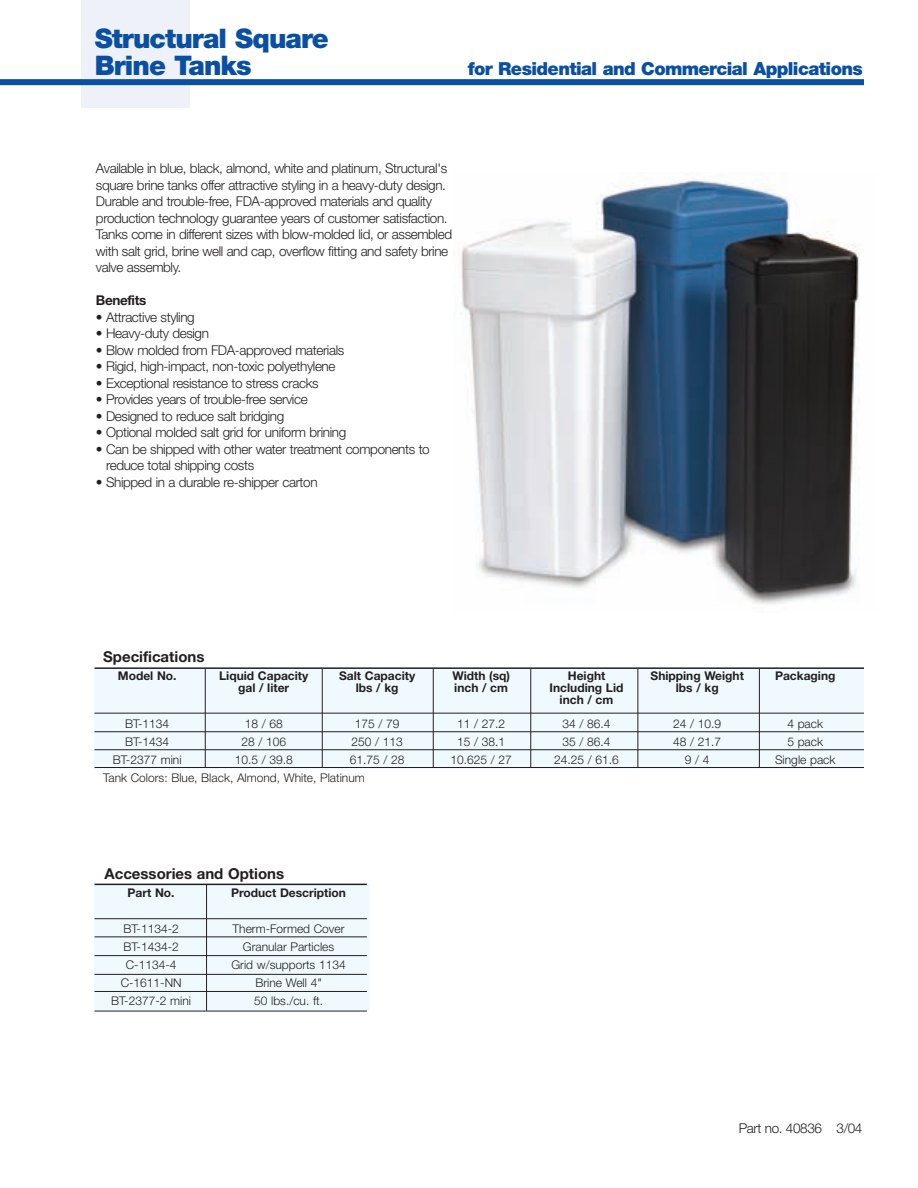
<style>
.page{position:relative;width:918px;height:1188px;background:#fff}
.page>*{position:absolute;margin:0;border:0;box-sizing:border-box;transform-origin:0 0}
.t1{font:900 27px/27px "Helvetica Neue";letter-spacing:-.035em;color:#0a4fa2}
.t2{font:900 18px "Helvetica Neue";letter-spacing:-.035em;color:#0a4fa2}
.t3{font:700 15px "Helvetica Neue";color:#231f20}
.t4{font:300 13.5px/16.5px "Helvetica Neue";letter-spacing:-.03em;color:#231f20}
.t5{font:700 13.5px "Helvetica Neue";letter-spacing:-.03em;color:#231f20}
.t6{font:300 12px "Helvetica Neue";color:#231f20}
.t7{font:700 12px "Helvetica Neue";color:#231f20}
</style>
<div class="page">
<img style="left:461px;top:179px;width:399px;height:425px">
<div style="left:94px;top:885px;width:276px;height:126px;background:#f0f9fd"></div>
<div style="left:94px;top:669px;width:770px;height:99px;background:#f0f9fd"></div>
<div style="left:82px;top:0;width:108px;height:108px;background:#eff1f8"></div>
<div style="left:0;top:79px;width:864px;height:6px;background:#0a4fa2"></div>
<hr style="left:94px;top:713px;width:770px;height:1px;background:#231f20">
<hr style="left:94px;top:767px;width:770px;height:1px;background:#231f20">
<hr style="left:94px;top:667px;width:770px;height:2px;background:#231f20">
<hr style="left:94px;top:731px;width:770px;height:1px;background:#231f20">
<hr style="left:94px;top:749px;width:770px;height:1px;background:#231f20">
<hr style="left:205px;top:669px;width:1px;height:98px;background:#231f20">
<hr style="left:322px;top:669px;width:1px;height:99px;background:#231f20">
<hr style="left:433px;top:669px;width:1px;height:99px;background:#231f20">
<hr style="left:530px;top:669px;width:1px;height:99px;background:#231f20">
<hr style="left:637px;top:669px;width:1px;height:99px;background:#231f20">
<hr style="left:759px;top:669px;width:1px;height:99px;background:#231f20">
<hr style="left:94px;top:918px;width:273px;height:1px;background:#231f20">
<hr style="left:94px;top:884px;width:273px;height:1px;background:#231f20">
<hr style="left:94px;top:1011px;width:273px;height:1px;background:#231f20">
<hr style="left:94px;top:936px;width:273px;height:1px;background:#231f20">
<hr style="left:94px;top:955px;width:273px;height:1px;background:#231f20">
<hr style="left:94px;top:974px;width:273px;height:1px;background:#231f20">
<hr style="left:94px;top:991px;width:273px;height:1px;background:#231f20">
<hr style="left:206px;top:885px;width:1px;height:126px;background:#231f20">
<h1 class="t1" style="left:95px;top:27px;width:236px">Structural Square<br>Brine Tanks</h1>
<h2 class="t2" style="left:468px;top:62px;width:397px">for Residential and Commercial Applications</h2>
<p class="t4" style="left:96px;top:161px;width:358px">Available in blue, black, almond, white and platinum, Structural's square brine tanks offer attractive styling in a heavy-duty design.<br>Durable and trouble-free, FDA-approved materials and quality production technology guarantee years of customer satisfaction.<br>Tanks come in different sizes with blow-molded lid, or assembled with salt grid, brine well and cap, overflow fitting and safety brine valve assembly.</p>
<p class="t5" style="left:96px;top:295px;width:52px">Benefits</p>
<p class="t4" style="left:96px;top:310px;width:100px">• Attractive styling</p>
<p class="t4" style="left:96px;top:326px;width:114px">• Heavy-duty design</p>
<p class="t4" style="left:96px;top:343px;width:250px">• Blow molded from FDA-approved materials</p>
<p class="t4" style="left:96px;top:359px;width:241px">• Rigid, high-impact, non-toxic polyethylene</p>
<p class="t4" style="left:96px;top:376px;width:224px">• Exceptional resistance to stress cracks</p>
<p class="t4" style="left:96px;top:392px;width:213px">• Provides years of trouble-free service</p>
<p class="t4" style="left:96px;top:409px;width:190px">• Designed to reduce salt bridging</p>
<p class="t4" style="left:96px;top:425px;width:252px">• Optional molded salt grid for uniform brining</p>
<p class="t4" style="left:106px;top:442px;width:325px;text-indent:-10px">• Can be shipped with other water treatment components to reduce total shipping costs</p>
<p class="t4" style="left:96px;top:475px;width:223px">• Shipped in a durable re-shipper carton</p>
<p class="t3" style="left:103px;top:651px;width:103px">Specifications</p>
<p class="t7" style="left:118px;top:672px;width:60px">Model No.</p>
<p class="t7" style="left:219px;top:672px;width:91px">Liquid Capacity</p>
<p class="t7" style="left:339px;top:672px;width:78px">Salt Capacity</p>
<p class="t7" style="left:452px;top:672px;width:59px">Width (sq)</p>
<p class="t7" style="left:568px;top:672px;width:39px">Height</p>
<p class="t7" style="left:651px;top:672px;width:95px">Shipping Weight</p>
<p class="t7" style="left:775px;top:672px;width:62px">Packaging</p>
<p class="t7" style="left:238px;top:684px;width:53px">gal / liter</p>
<p class="t7" style="left:356px;top:684px;width:44px">lbs / kg</p>
<p class="t7" style="left:454px;top:684px;width:55px">inch / cm</p>
<p class="t7" style="left:550px;top:684px;width:75px">Including Lid</p>
<p class="t7" style="left:676px;top:684px;width:44px">lbs / kg</p>
<p class="t7" style="left:560px;top:696px;width:55px">inch / cm</p>
<p class="t6" style="left:125px;top:720px;width:46px">BT-1134</p>
<p class="t6" style="left:245px;top:720px;width:40px">18 / 68</p>
<p class="t6" style="left:355px;top:720px;width:46px">175 / 79</p>
<p class="t6" style="left:457px;top:720px;width:50px">11 / 27.2</p>
<p class="t6" style="left:563px;top:720px;width:50px">34 / 86.4</p>
<p class="t6" style="left:673px;top:720px;width:50px">24 / 10.9</p>
<p class="t6" style="left:787px;top:720px;width:37px">4 pack</p>
<p class="t6" style="left:125px;top:738px;width:46px">BT-1434</p>
<p class="t6" style="left:241px;top:738px;width:46px">28 / 106</p>
<p class="t6" style="left:352px;top:738px;width:53px">250 / 113</p>
<p class="t6" style="left:457px;top:738px;width:50px">15 / 38.1</p>
<p class="t6" style="left:563px;top:738px;width:50px">35 / 86.4</p>
<p class="t6" style="left:673px;top:738px;width:50px">48 / 21.7</p>
<p class="t6" style="left:787px;top:738px;width:37px">5 pack</p>
<p class="t6" style="left:113px;top:756px;width:70px">BT-2377 mini</p>
<p class="t6" style="left:235px;top:756px;width:60px">10.5 / 39.8</p>
<p class="t6" style="left:350px;top:756px;width:56px">61.75 / 28</p>
<p class="t6" style="left:451px;top:756px;width:63px">10.625 / 27</p>
<p class="t6" style="left:554px;top:756px;width:66px">24.25 / 61.6</p>
<p class="t6" style="left:685px;top:756px;width:26px">9 / 4</p>
<p class="t6" style="left:775px;top:756px;width:62px">Single pack</p>
<p class="t6" style="left:103px;top:774px;width:263px">Tank Colors: Blue, Black, Almond, White, Platinum</p>
<p class="t3" style="left:104px;top:869px;width:181px">Accessories and Options</p>
<p class="t7" style="left:128px;top:889px;width:49px">Part No.</p>
<p class="t7" style="left:231px;top:889px;width:116px">Product Description</p>
<p class="t6" style="left:123px;top:925px;width:57px">BT-1134-2</p>
<p class="t6" style="left:233px;top:925px;width:113px">Therm-Formed Cover</p>
<p class="t6" style="left:123px;top:943px;width:57px">BT-1434-2</p>
<p class="t6" style="left:243px;top:943px;width:93px">Granular Particles</p>
<p class="t6" style="left:126px;top:961px;width:52px">C-1134-4</p>
<p class="t6" style="left:231px;top:961px;width:116px">Grid w/supports 1134</p>
<p class="t6" style="left:121px;top:979px;width:62px">C-1611-NN</p>
<p class="t6" style="left:255px;top:979px;width:68px">Brine Well 4"</p>
<p class="t6" style="left:111px;top:997px;width:81px">BT-2377-2 mini</p>
<p class="t6" style="left:254px;top:997px;width:70px">50 lbs./cu. ft.</p>
<p class="t4" style="left:739px;top:1122px;width:125px">Part no. 40836 3/04</p>
</div>
